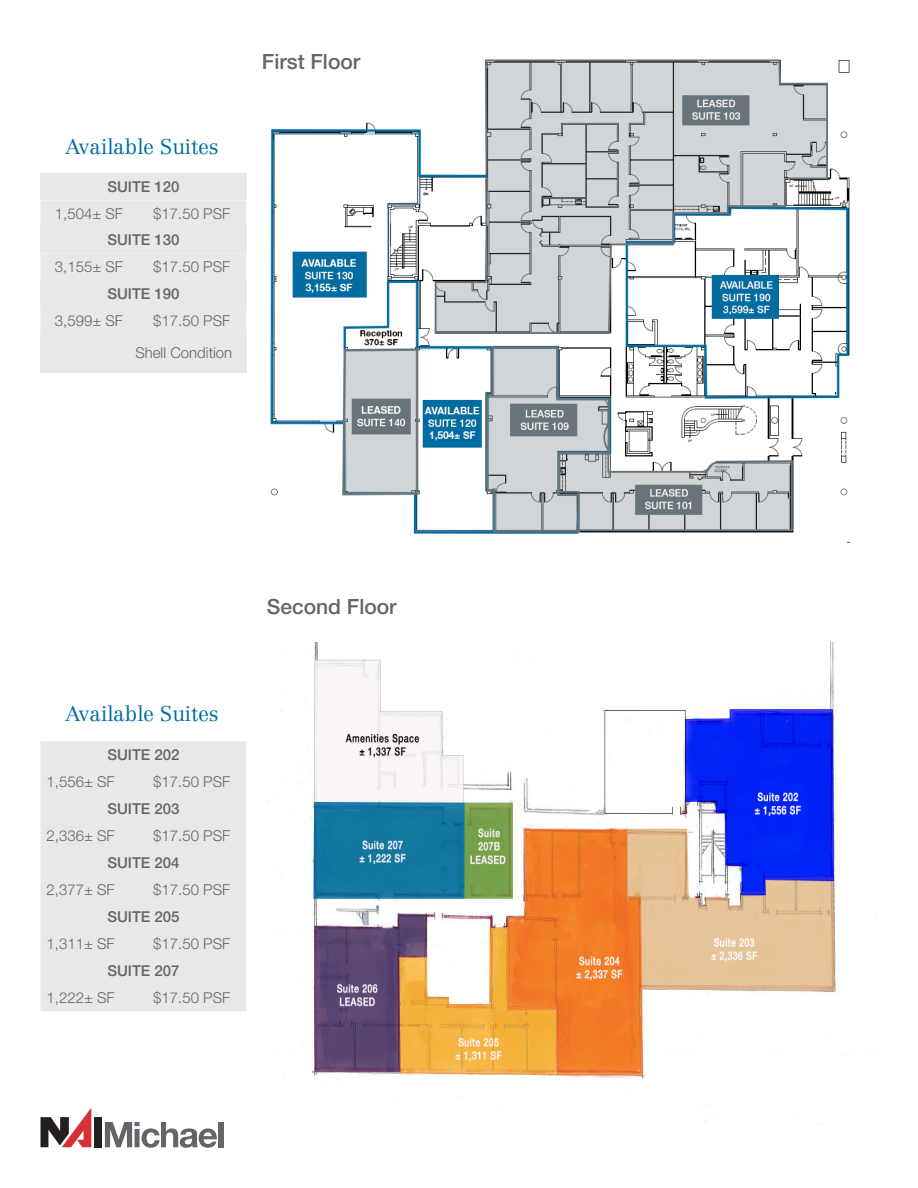
<style>
.page{position:relative;width:918px;height:1188px;background:#fff}
.page>*{position:absolute;margin:0;border:0;box-sizing:border-box;transform-origin:0 0}
.t1{font:300 21px "Centennial LT Std";color:#006ca0}
.t2{font:500 21px "Helvetica Neue LT Std";color:#63656a}
.t3{font:300 15px "Helvetica Neue LT Std";color:#63656a}
.t4{font:500 15px "Helvetica Neue LT Std";color:#63656a}
</style>
<div class="page">
<div style="left:40px;top:333px;width:207px;height:39px;background:#e8e8e7"></div>
<div style="left:40px;top:226px;width:207px;height:27px;background:#e8e8e7"></div>
<div style="left:40px;top:253px;width:207px;height:27px;background:#e8e8e7"></div>
<div style="left:40px;top:280px;width:207px;height:27px;background:#e8e8e7"></div>
<div style="left:40px;top:307px;width:207px;height:26px;background:#e8e8e7"></div>
<div style="left:94px;top:1117px;width:8px;height:30px;background:#231f20"></div>
<svg style="left:41px;top:1108px;width:50px;height:39px"></svg>
<svg style="left:105px;top:1122px;width:112px;height:26px"></svg>
<div style="left:219px;top:1122px;width:5px;height:25px;background:#63656a"></div>
<img style="left:270px;top:59px;width:580px;height:483px">
<img style="left:302px;top:642px;width:575px;height:482px">
<div style="left:40px;top:173px;width:207px;height:27px;background:#e8e8e7"></div>
<div style="left:40px;top:200px;width:207px;height:26px;background:#e8e8e7"></div>
<div style="left:40px;top:741px;width:207px;height:270px;background:#e8e8e7"></div>
<div style="left:40px;top:822px;width:207px;height:27px;background:#e8e8e7"></div>
<p class="t1" style="left:65px;top:134px;width:155px">Available Suites</p>
<p class="t4" style="left:107px;top:178px;width:74px">SUITE 120</p>
<p class="t3" style="left:55px;top:205px;width:70px">1,504± SF</p>
<p class="t3" style="left:153px;top:205px;width:78px">$17.50 PSF</p>
<p class="t4" style="left:107px;top:231px;width:74px">SUITE 130</p>
<p class="t3" style="left:55px;top:258px;width:70px">3,155± SF</p>
<p class="t3" style="left:153px;top:258px;width:78px">$17.50 PSF</p>
<p class="t4" style="left:107px;top:285px;width:74px">SUITE 190</p>
<p class="t3" style="left:55px;top:311px;width:70px">3,599± SF</p>
<p class="t3" style="left:153px;top:311px;width:78px">$17.50 PSF</p>
<p class="t3" style="left:135px;top:343px;width:98px">Shell Condition</p>
<p class="t2" style="left:262px;top:49px;width:100px">First Floor</p>
<p class="t1" style="left:65px;top:702px;width:155px">Available Suites</p>
<p class="t4" style="left:107px;top:746px;width:74px">SUITE 202</p>
<p class="t3" style="left:46px;top:773px;width:70px">1,556± SF</p>
<p class="t3" style="left:153px;top:773px;width:78px">$17.50 PSF</p>
<p class="t4" style="left:107px;top:800px;width:74px">SUITE 203</p>
<p class="t3" style="left:46px;top:827px;width:70px">2,336± SF</p>
<p class="t3" style="left:153px;top:827px;width:78px">$17.50 PSF</p>
<p class="t4" style="left:107px;top:854px;width:74px">SUITE 204</p>
<p class="t3" style="left:46px;top:881px;width:70px">2,377± SF</p>
<p class="t3" style="left:153px;top:881px;width:78px">$17.50 PSF</p>
<p class="t4" style="left:107px;top:908px;width:74px">SUITE 205</p>
<p class="t3" style="left:46px;top:935px;width:70px">1,311± SF</p>
<p class="t3" style="left:153px;top:935px;width:78px">$17.50 PSF</p>
<p class="t4" style="left:107px;top:962px;width:74px">SUITE 207</p>
<p class="t3" style="left:46px;top:989px;width:70px">1,222± SF</p>
<p class="t3" style="left:153px;top:989px;width:78px">$17.50 PSF</p>
<p class="t2" style="left:267px;top:594px;width:131px">Second Floor</p>
</div>
